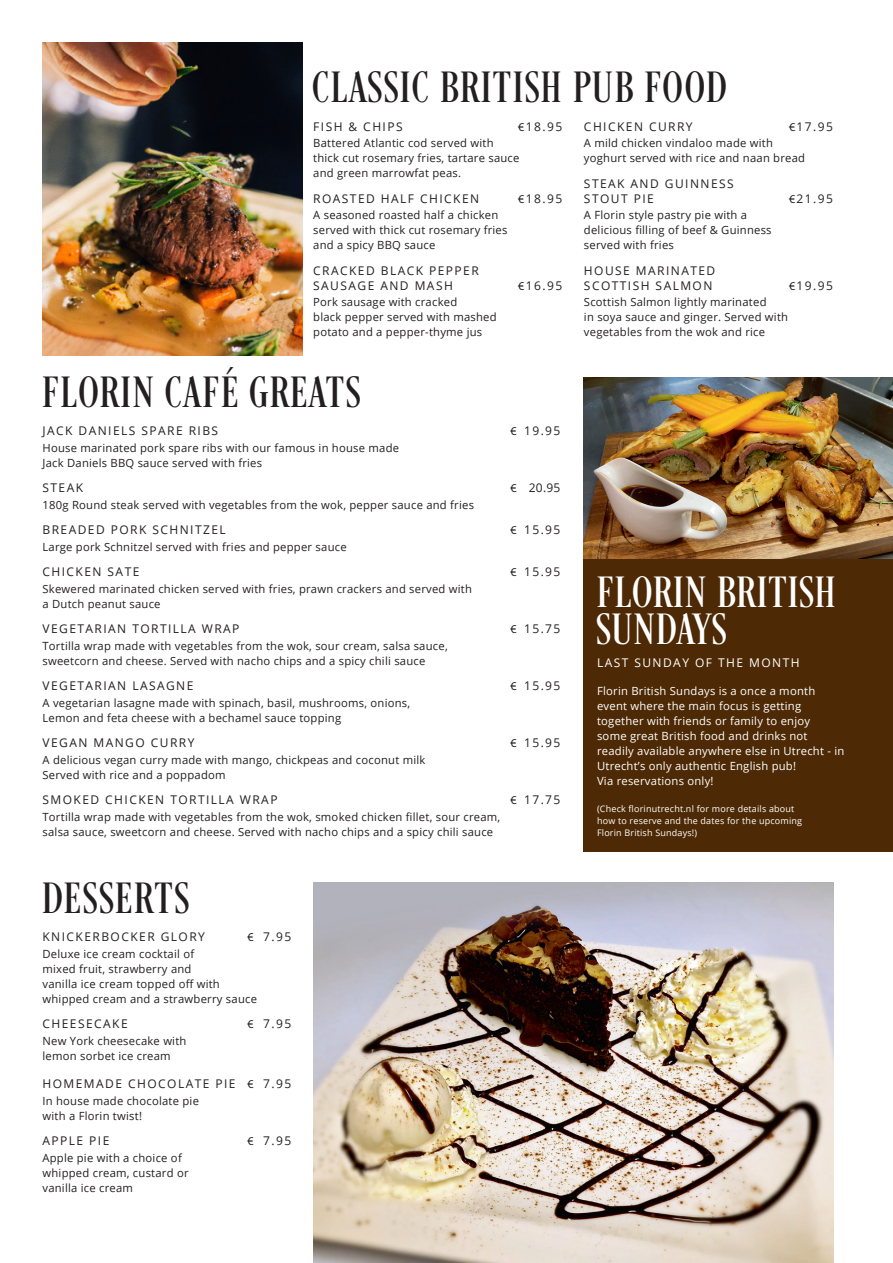
<style>
.page{position:relative;width:893px;height:1263px;background:#fff}
.page>*{position:absolute;margin:0;border:0;box-sizing:border-box;transform-origin:0 0}
.t1{font:45px "Desire Pro";letter-spacing:.06em;color:#231f20}
.t2{font:45px/37.5px "Desire Pro";letter-spacing:.05em;color:#fff}
.t3{font:12px/15px "Open Sans";letter-spacing:.12em;color:#231f20}
.t4{font:12px "Open Sans";letter-spacing:.12em;color:#fff}
.t5{font:11.25px/15px "Open Sans";letter-spacing:.02em;color:#231f20}
.t6{font:11.25px/15px "Open Sans";letter-spacing:.02em;color:#fff}
.t7{font:9px "Open Sans";letter-spacing:.02em;color:#fff}
.s1{font-family:"Myriad Pro"}
</style>
<div class="page">
<div style="left:584px;top:377px;width:309px;height:475px;background:#4d2a05"></div>
<img style="left:584px;top:377px;width:309px;height:181px">
<img style="left:313px;top:882px;width:520px;height:381px">
<img style="left:43px;top:42px;width:260px;height:313px">
<p class="t1" style="left:313px;top:61px;width:414px">CLASSIC BRITISH PUB FOOD</p>
<p class="t3" style="left:313px;top:119px;width:91px">FISH &amp; CHIPS</p>
<p class="t3" style="left:518px;top:119px;width:46px"><span class="s1">€</span>18.95</p>
<p class="t5" style="left:313px;top:136px;width:208px">Battered Atlantic cod served with thick cut rosemary fries, tartare sauce and green marrowfat peas.</p>
<p class="t3" style="left:313px;top:191px;width:167px">ROASTED HALF CHICKEN</p>
<p class="t3" style="left:518px;top:191px;width:46px"><span class="s1">€</span>18.95</p>
<p class="t5" style="left:313px;top:208px;width:196px">A seasoned roasted half a chicken served with thick cut rosemary fries and a spicy BBQ sauce</p>
<p class="t3" style="left:313px;top:263px;width:167px">CRACKED BLACK PEPPER<br>SAUSAGE AND MASH</p>
<p class="t3" style="left:584px;top:119px;width:110px">CHICKEN CURRY</p>
<p class="t3" style="left:789px;top:119px;width:46px"><span class="s1">€</span>17.95</p>
<p class="t5" style="left:584px;top:136px;width:223px">A mild chicken vindaloo made with yoghurt served with rice and naan bread</p>
<p class="t3" style="left:584px;top:176px;width:151px">STEAK AND GUINNESS<br>STOUT PIE</p>
<p class="t3" style="left:789px;top:191px;width:46px"><span class="s1">€</span>21.95</p>
<p class="t5" style="left:584px;top:208px;width:165px">A Florin style pastry pie with a</p>
<p class="t5" style="left:584px;top:223px;width:189px">delicious filling of beef &amp; Guinness</p>
<p class="t5" style="left:584px;top:238px;width:91px">served with fries</p>
<p class="t3" style="left:584px;top:263px;width:133px">HOUSE MARINATED<br>SCOTTISH SALMON</p>
<p class="t3" style="left:518px;top:278px;width:46px"><span class="s1">€</span>16.95</p>
<p class="t3" style="left:789px;top:278px;width:46px"><span class="s1">€</span>19.95</p>
<p class="t5" style="left:313px;top:295px;width:185px">Pork sausage with cracked<br>black pepper served with mashed potato and a pepper-thyme jus</p>
<p class="t1" style="left:43px;top:365px;width:319px">FLORIN CAFÉ GREATS</p>
<p class="t3" style="left:43px;top:423px;width:177px">JACK DANIELS SPARE RIBS</p>
<p class="t3" style="left:510px;top:423px;width:52px"><span class="s1">€</span> 19.95</p>
<p class="t5" style="left:43px;top:440px;width:358px">House marinated pork spare ribs with our famous in house made</p>
<p class="t5" style="left:43px;top:455px;width:221px">Jack Daniels BBQ sauce served with fries</p>
<p class="t3" style="left:43px;top:480px;width:42px">STEAK</p>
<p class="t3" style="left:510px;top:480px;width:52px"><span class="s1">€</span> 20.95</p>
<p class="t5" style="left:43px;top:497px;width:433px">180g Round steak served with vegetables from the wok, pepper sauce and fries</p>
<p class="t3" style="left:43px;top:522px;width:185px">BREADED PORK SCHNITZEL</p>
<p class="t3" style="left:510px;top:522px;width:52px"><span class="s1">€</span> 15.95</p>
<p class="t5" style="left:43px;top:539px;width:306px">Large pork Schnitzel served with fries and pepper sauce</p>
<p class="t3" style="left:43px;top:564px;width:98px">CHICKEN SATE</p>
<p class="t3" style="left:510px;top:564px;width:52px"><span class="s1">€</span> 15.95</p>
<p class="t5" style="left:43px;top:581px;width:431px">Skewered marinated chicken served with fries, prawn crackers and served with</p>
<p class="t5" style="left:43px;top:596px;width:120px">a Dutch peanut sauce</p>
<p class="t3" style="left:43px;top:621px;width:199px">VEGETARIAN TORTILLA WRAP</p>
<p class="t3" style="left:510px;top:621px;width:52px"><span class="s1">€</span> 15.75</p>
<p class="t5" style="left:43px;top:638px;width:407px">Tortilla wrap made with vegetables from the wok, sour cream, salsa sauce,</p>
<p class="t5" style="left:43px;top:653px;width:384px">sweetcorn and cheese. Served with nacho chips and a spicy chili sauce</p>
<p class="t3" style="left:43px;top:678px;width:152px">VEGETARIAN LASAGNE</p>
<p class="t3" style="left:510px;top:678px;width:52px"><span class="s1">€</span> 15.95</p>
<p class="t5" style="left:43px;top:695px;width:369px">A vegetarian lasagne made with spinach, basil, mushrooms, onions,</p>
<p class="t5" style="left:43px;top:710px;width:300px">Lemon and feta cheese with a bechamel sauce topping</p>
<p class="t3" style="left:43px;top:735px;width:153px">VEGAN MANGO CURRY</p>
<p class="t3" style="left:510px;top:735px;width:52px"><span class="s1">€</span> 15.95</p>
<p class="t5" style="left:43px;top:752px;width:384px">A delicious vegan curry made with mango, chickpeas and coconut milk</p>
<p class="t5" style="left:43px;top:767px;width:185px">Served with rice and a poppadom</p>
<p class="t3" style="left:43px;top:792px;width:237px">SMOKED CHICKEN TORTILLA WRAP</p>
<p class="t3" style="left:510px;top:792px;width:52px"><span class="s1">€</span> 17.75</p>
<p class="t5" style="left:43px;top:809px;width:459px">Tortilla wrap made with vegetables from the wok, smoked chicken fillet, sour cream,</p>
<p class="t5" style="left:43px;top:824px;width:452px">salsa sauce, sweetcorn and cheese. Served with nacho chips and a spicy chili sauce</p>
<p class="t1" style="left:43px;top:871px;width:147px">DESSERTS</p>
<p class="t3" style="left:43px;top:929px;width:164px">KNICKERBOCKER GLORY</p>
<p class="t3" style="left:248px;top:929px;width:45px"><span class="s1">€</span> 7.95</p>
<p class="t5" style="left:43px;top:946px;width:153px">Deluxe ice cream cocktail of</p>
<p class="t5" style="left:43px;top:961px;width:150px">mixed fruit, strawberry and</p>
<p class="t5" style="left:43px;top:976px;width:179px">vanilla ice cream topped off with</p>
<p class="t5" style="left:43px;top:991px;width:216px">whipped cream and a strawberry sauce</p>
<p class="t3" style="left:43px;top:1016px;width:87px">CHEESECAKE</p>
<p class="t3" style="left:248px;top:1016px;width:45px"><span class="s1">€</span> 7.95</p>
<p class="t5" style="left:43px;top:1033px;width:145px">New York cheesecake with</p>
<p class="t5" style="left:43px;top:1048px;width:130px">lemon sorbet ice cream</p>
<p class="t3" style="left:43px;top:1076px;width:250px">HOMEMADE CHOCOLATE PIE <span class="s1">€</span> 7.95</p>
<p class="t5" style="left:43px;top:1093px;width:158px">In house made chocolate pie</p>
<p class="t5" style="left:43px;top:1108px;width:101px">with a Florin twist!</p>
<p class="t3" style="left:43px;top:1133px;width:68px">APPLE PIE</p>
<p class="t3" style="left:248px;top:1133px;width:45px"><span class="s1">€</span> 7.95</p>
<p class="t5" style="left:43px;top:1150px;width:141px">Apple pie with a choice of</p>
<p class="t5" style="left:43px;top:1165px;width:148px">whipped cream, custard or</p>
<p class="t5" style="left:43px;top:1180px;width:92px">vanilla ice cream</p>
<p class="t5" style="left:584px;top:295px;width:184px">Scottish Salmon lightly marinated</p>
<p class="t5" style="left:584px;top:310px;width:206px">in soya sauce and ginger. Served with</p>
<p class="t5" style="left:584px;top:325px;width:183px">vegetables from the wok and rice</p>
<p class="t2" style="left:597px;top:572px;width:239px">FLORIN BRITISH<br>SUNDAYS</p>
<p class="t4" style="left:597px;top:654px;width:204px">LAST SUNDAY OF THE MONTH</p>
<p class="t6" style="left:597px;top:683px;width:220px">Florin British Sundays is a once a month event where the main focus is getting together with friends or family to enjoy</p>
<p class="t6" style="left:597px;top:728px;width:249px">some great British food and drinks not readily available anywhere else in Utrecht - in<br>Utrecht’s only authentic English pub!</p>
<p class="t6" style="left:597px;top:773px;width:118px">Via reservations only!</p>
<p class="t7" style="left:597px;top:803px;width:199px">(Check florinutrecht.nl for more details about</p>
<p class="t7" style="left:597px;top:815px;width:207px">how to reserve and the dates for the upcoming</p>
<p class="t7" style="left:597px;top:827px;width:102px">Florin British Sundays!)</p>
</div>
